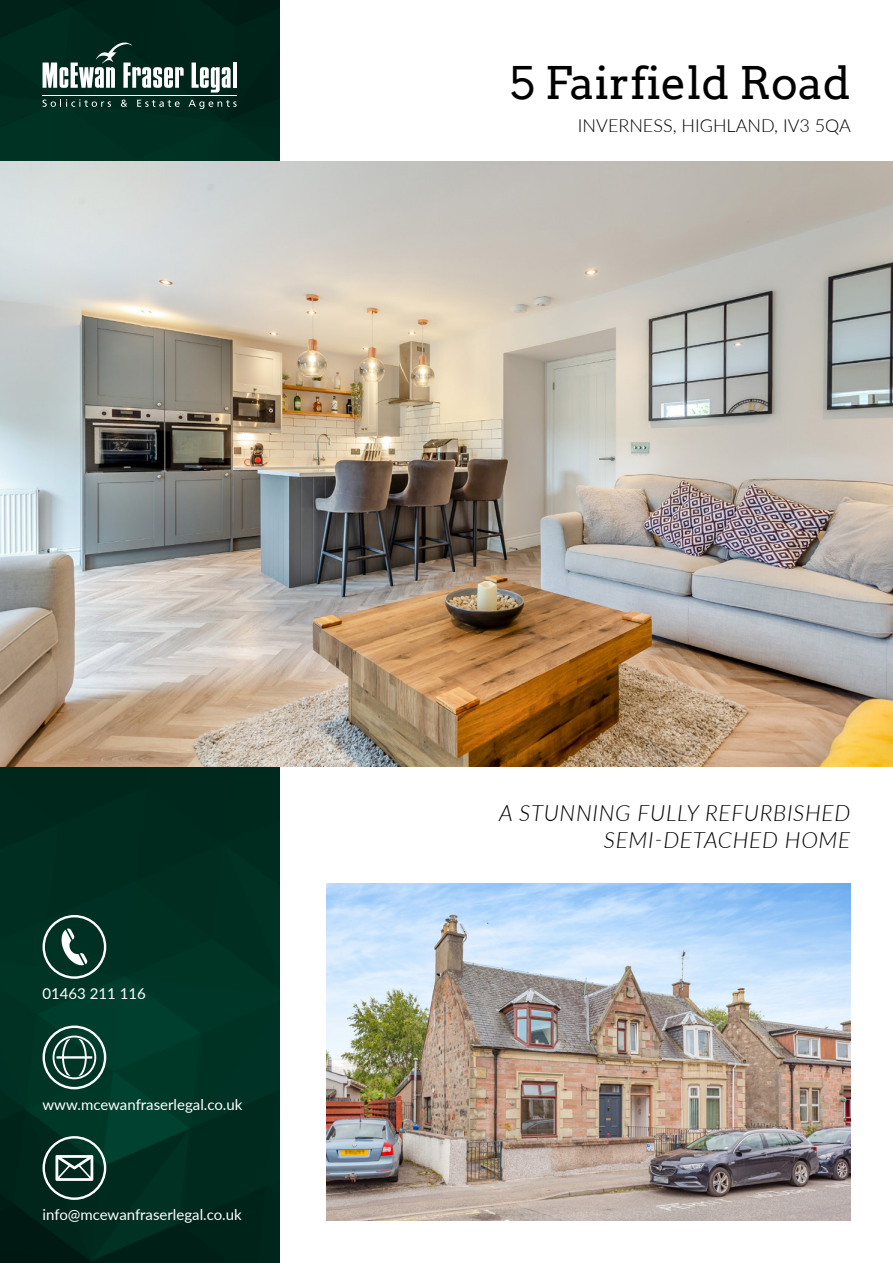
<style>
.page{position:relative;width:893px;height:1263px;background:#fff}
.page>*{position:absolute;margin:0;border:0;box-sizing:border-box;transform-origin:0 0}
.t1{font:45px "Arvo";color:#000}
.t2{font:italic 300 22.5px/27px "Lato";letter-spacing:.03em;color:#000;text-align:right}
.t3{font:300 18px "Lato";color:#000}
.t4{font:15px "Lato";color:#fff}
</style>
<div class="page">
<img style="left:0;top:0;width:279px;height:1263px">
<img style="left:0;top:162px;width:893px;height:605px">
<svg style="left:43px;top:43px;width:141px;height:45px"></svg>
<svg style="left:192px;top:63px;width:39px;height:30px"></svg>
<hr style="left:233px;top:63px;width:4px;height:25px;background:#fff">
<hr style="left:43px;top:95px;width:194px;height:1px;background:#fff">
<svg style="left:43px;top:99px;width:68px;height:8px"></svg>
<svg style="left:121px;top:100px;width:6px;height:7px"></svg>
<svg style="left:137px;top:100px;width:43px;height:7px"></svg>
<svg style="left:189px;top:100px;width:48px;height:9px"></svg>
<img style="left:326px;top:883px;width:524px;height:337px">
<svg style="left:43px;top:915px;width:63px;height:64px"></svg>
<svg style="left:43px;top:1025px;width:63px;height:64px"></svg>
<svg style="left:43px;top:1136px;width:63px;height:64px"></svg>
<h1 class="t1" style="left:510px;top:55px;width:342px">5 Fairfield Road</h1>
<p class="t3" style="left:578px;top:113px;width:275px">INVERNESS, HIGHLAND, IV3 5QA</p>
<p class="t4" style="left:43px;top:983px;width:105px">01463 211 116</p>
<p class="t4" style="left:43px;top:1094px;width:201px">www.mcewanfraserlegal.co.uk</p>
<p class="t4" style="left:43px;top:1204px;width:201px">info@mcewanfraserlegal.co.uk</p>
<h2 class="t2" style="left:499px;top:798px;width:353px">A STUNNING FULLY REFURBISHED<br>SEMI-DETACHED HOME</h2>
</div>
